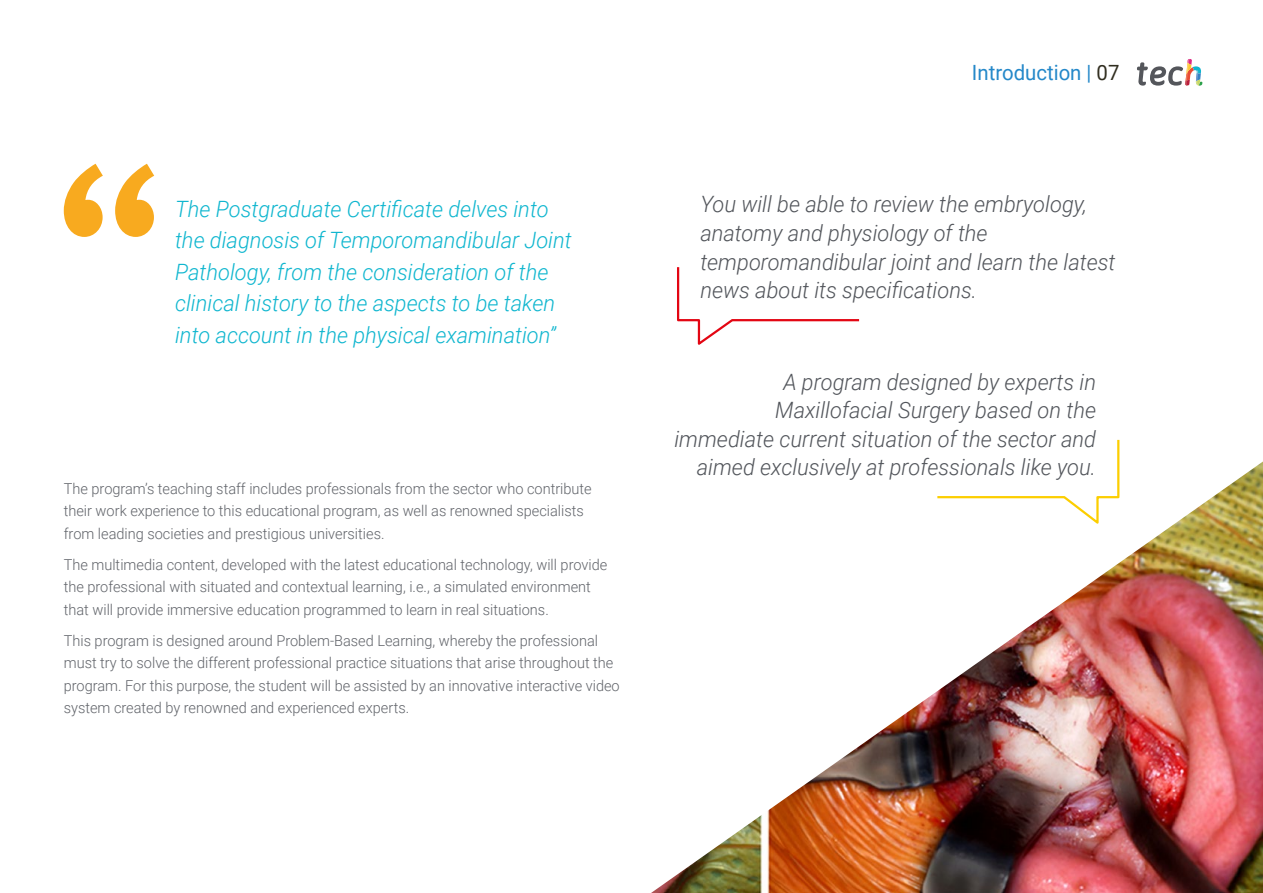
<style>
.page{position:relative;width:1263px;height:893px;background:#fff}
.page>*{position:absolute;margin:0;border:0;box-sizing:border-box;transform-origin:0 0}
.t1{font:italic 300 22.5px/28.5px "Roboto";color:#52555b;text-align:right}
.t2{font:italic 300 22.5px/31.5px "Roboto";color:#0fb6cf}
.t3{font:21px "Roboto";color:#2488c9}
.t4{font:300 15px/22.5px "Roboto";color:#61646a}
.s1{color:#312e20}
</style>
<div class="page">
<svg style="left:64px;top:164px;width:90px;height:73px"></svg>
<img style="left:651px;top:461px;width:612px;height:432px">
<svg style="left:1137px;top:59px;width:65px;height:27px"></svg>
<svg style="left:935px;top:439px;width:185px;height:88px"></svg>
<svg style="left:677px;top:267px;width:183px;height:78px"></svg>
<h1 class="t2" style="left:175px;top:192px;width:398px">The Postgraduate Certificate delves into the diagnosis of Temporomandibular Joint Pathology, from the consideration of the clinical history to the aspects to be taken into account in the physical examination”</h1>
<p class="t4" style="left:64px;top:476px;width:529px">The program’s teaching staff includes professionals from the sector who contribute their work experience to this educational program, as well as renowned specialists from leading societies and prestigious universities.</p>
<p class="t4" style="left:64px;top:552px;width:545px">The multimedia content, developed with the latest educational technology, will provide the professional with situated and contextual learning, i.e., a simulated environment that will provide immersive education programmed to learn in real situations.</p>
<p class="t4" style="left:64px;top:628px;width:557px">This program is designed around Problem-Based Learning, whereby the professional must try to solve the different professional practice situations that arise throughout the program. For this purpose, the student will be assisted by an innovative interactive video system created by renowned and experienced experts.</p>
<h2 class="t3" style="left:972px;top:57px;width:149px">Introduction | <span class="s1">07</span></h2>
<h1 class="t1" style="left:700px;top:189px;width:417px;text-align:left">You will be able to review the embryology, anatomy and physiology of the temporomandibular joint and learn the latest news about its specifications.</h1>
<h1 class="t1" style="left:674px;top:367px;width:423px">A program designed by experts in Maxillofacial Surgery based on the immediate current situation of the sector and aimed exclusively at professionals like you.</h1>
</div>
